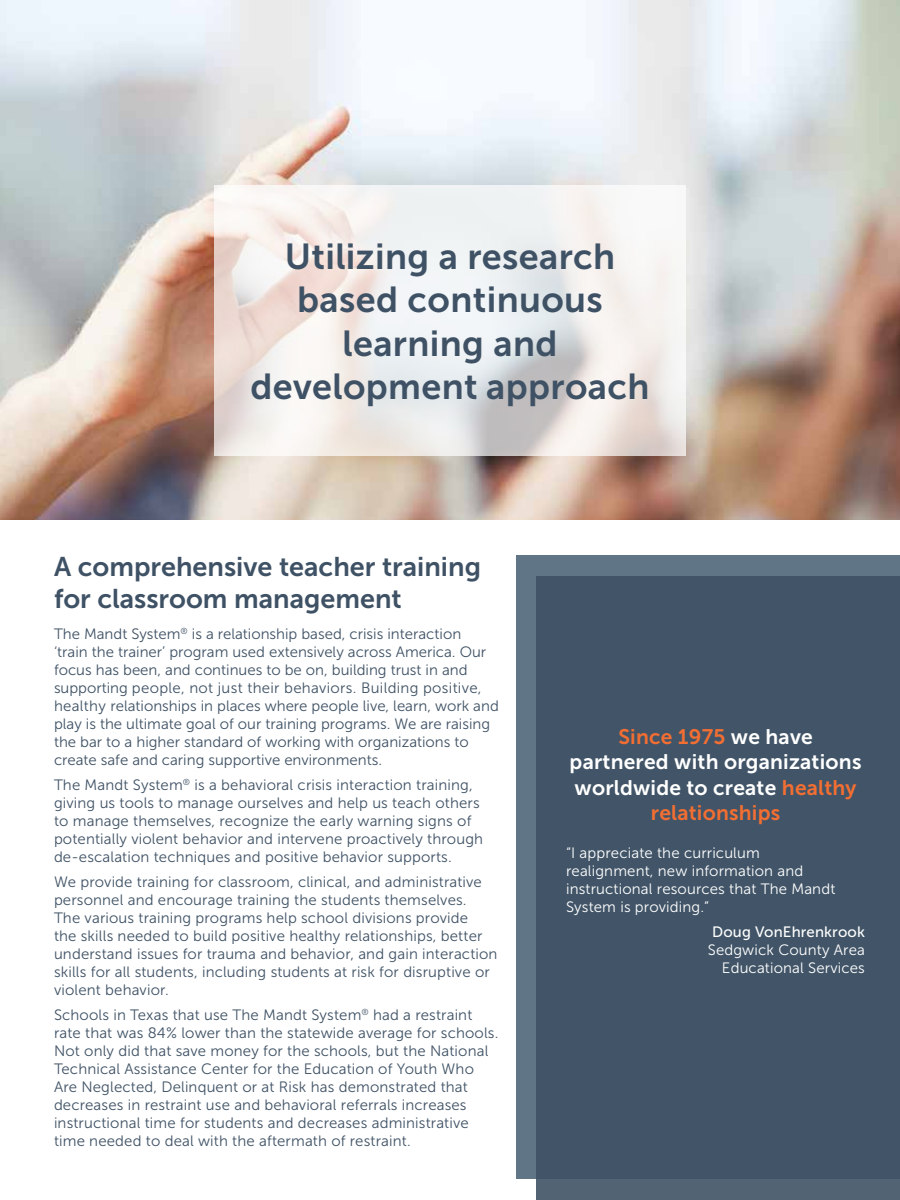
<style>
.page{position:relative;width:900px;height:1200px;background:#fff}
.page>*{position:absolute;margin:0;border:0;box-sizing:border-box;transform-origin:0 0}
.t1{font:36px/43.2px "Museo Sans 700";letter-spacing:.01em;color:#3f5265;text-align:center}
.t2{font:27px/32.4px "Museo Sans 700";color:#3f5265}
.t3{font:21px/25.2px "Museo Sans 700";letter-spacing:.01em;color:#fff;text-align:center}
.t4{font:15px/18px "Museo Sans 300";letter-spacing:.01em;color:#3f5265}
.t5{font:15px/18px "Museo Sans 300";letter-spacing:.01em;color:#fff}
.t6{font:15px "Museo Sans 500";letter-spacing:.01em;color:#fff}
.s1{color:#f36e32}
</style>
<div class="page">
<img style="left:0;top:0;width:900px;height:520px">
<div style="left:517px;top:555px;width:383px;height:624px;background:#607686"></div>
<div style="left:536px;top:576px;width:364px;height:624px;background:#3f5265"></div>
<svg style="left:214px;top:185px;width:472px;height:271px;fill:#f1f0ef"></svg>
<h1 class="t1" style="left:250px;top:235px;width:401px">Utilizing a research based continuous learning and development approach</h1>
<h2 class="t2" style="left:54px;top:550px;width:429px">A comprehensive teacher training for classroom management</h2>
<p class="t4" style="left:54px;top:625px;width:446px">The Mandt System<sup>®</sup> is a relationship based, crisis interaction<br>‘train the trainer’ program used extensively across America. Our focus has been, and continues to be on, building trust in and supporting people, not just their behaviors. Building positive, healthy relationships in places where people live, learn, work and play is the ultimate goal of our training programs. We are raising the bar to a higher standard of working with organizations to create safe and caring supportive environments.</p>
<p class="t4" style="left:54px;top:776px;width:431px">The Mandt System<sup>®</sup> is a behavioral crisis interaction training, giving us tools to manage ourselves and help us teach others to manage themselves, recognize the early warning signs of potentially violent behavior and intervene proactively through de-escalation techniques and positive behavior supports.</p>
<p class="t4" style="left:54px;top:873px;width:445px">We provide training for classroom, clinical, and administrative personnel and encourage training the students themselves.<br>The various training programs help school divisions provide<br>the skills needed to build positive healthy relationships, better understand issues for trauma and behavior, and gain interaction skills for all students, including students at risk for disruptive or violent behavior.</p>
<p class="t4" style="left:54px;top:1006px;width:446px">Schools in Texas that use The Mandt System<sup>®</sup> had a restraint rate that was 84% lower than the statewide average for schools.<br>Not only did that save money for the schools, but the National Technical Assistance Center for the Education of Youth Who Are Neglected, Delinquent or at Risk has demonstrated that decreases in restraint use and behavioral referrals increases instructional time for students and decreases administrative time needed to deal with the aftermath of restraint.</p>
<h3 class="t3" style="left:570px;top:724px;width:293px"><span class="s1">Since 1975</span> we have partnered with organizations worldwide to create <span class="s1">healthy relationships</span></h3>
<p class="t5" style="left:566px;top:844px;width:271px">“I appreciate the curriculum realignment, new information and instructional resources that The Mandt<br>System is providing.”</p>
<p class="t6" style="left:712px;top:923px;width:154px">Doug VonEhrenkrook</p>
<p class="t5" style="left:708px;top:941px;width:159px;text-align:right">Sedgwick County Area<br>Educational Services</p>
</div>
